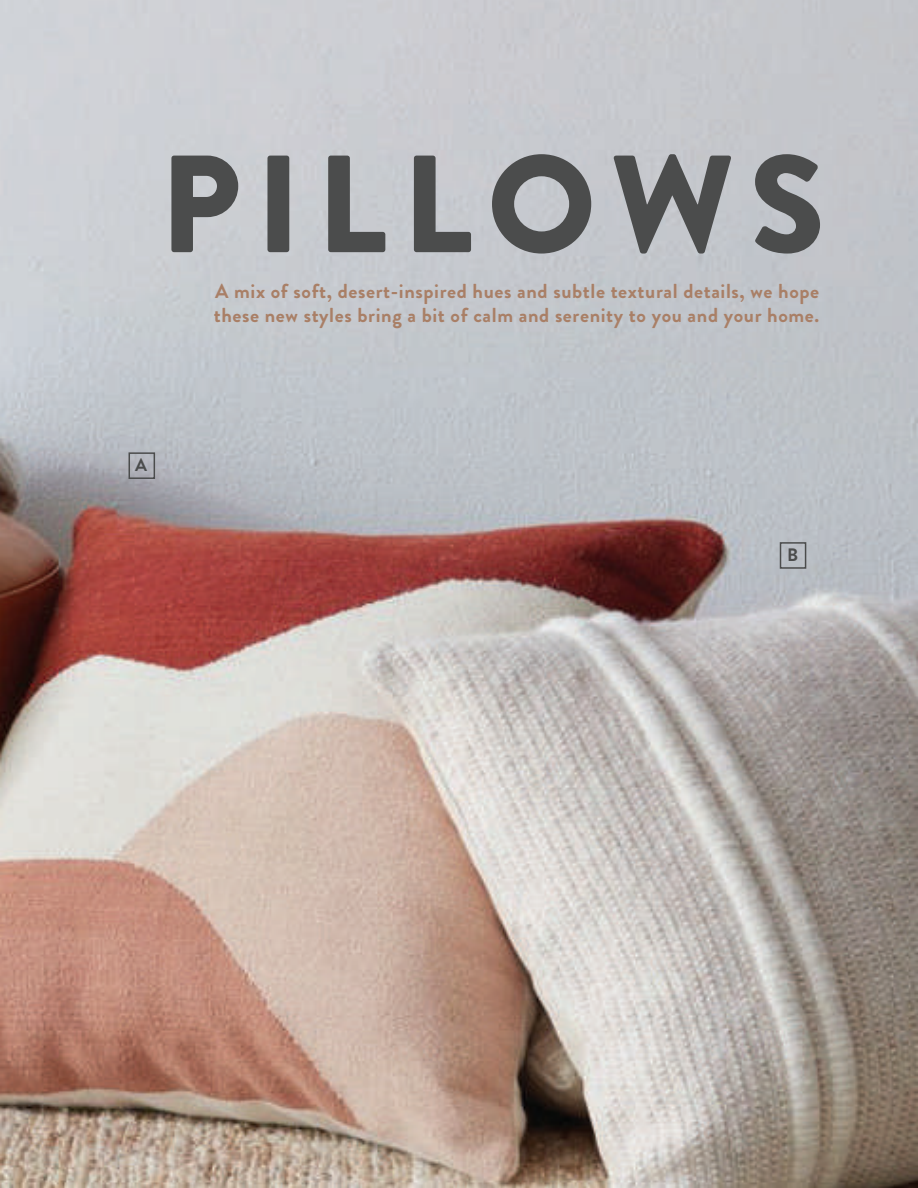
<style>
.page{position:relative;width:918px;height:1188px;background:#fff}
.page>*{position:absolute;margin:0;border:0;box-sizing:border-box;transform-origin:0 0}
.t1{font:900 138px "Brandon Grotesque";letter-spacing:.11em;color:#4b4c4c}
.t2{font:700 20.25px/24.3px "Brandon Grotesque";letter-spacing:.03em;color:#a97f66}
.t3{font:700 18px "Brandon Grotesque";color:#4b4c4c}
</style>
<div class="page">
<img style="left:0;top:0;width:918px;height:1188px">
<div style="left:129px;top:452px;width:26px;height:27px;border:2px solid #4b4c4c"></div>
<div style="left:780px;top:542px;width:26px;height:27px;border:2px solid #4b4c4c"></div>
<h1 class="t1" style="left:160px;top:107px;width:667px">PILLOWS</h1>
<p class="t2" style="left:214px;top:279px;width:607px">A mix of soft, desert-inspired hues and subtle textural details, we hope these new styles bring a bit of calm and serenity to you and your home.</p>
<p class="t3" style="left:135px;top:452px;width:13px">A</p>
<p class="t3" style="left:787px;top:543px;width:13px">B</p>
</div>
